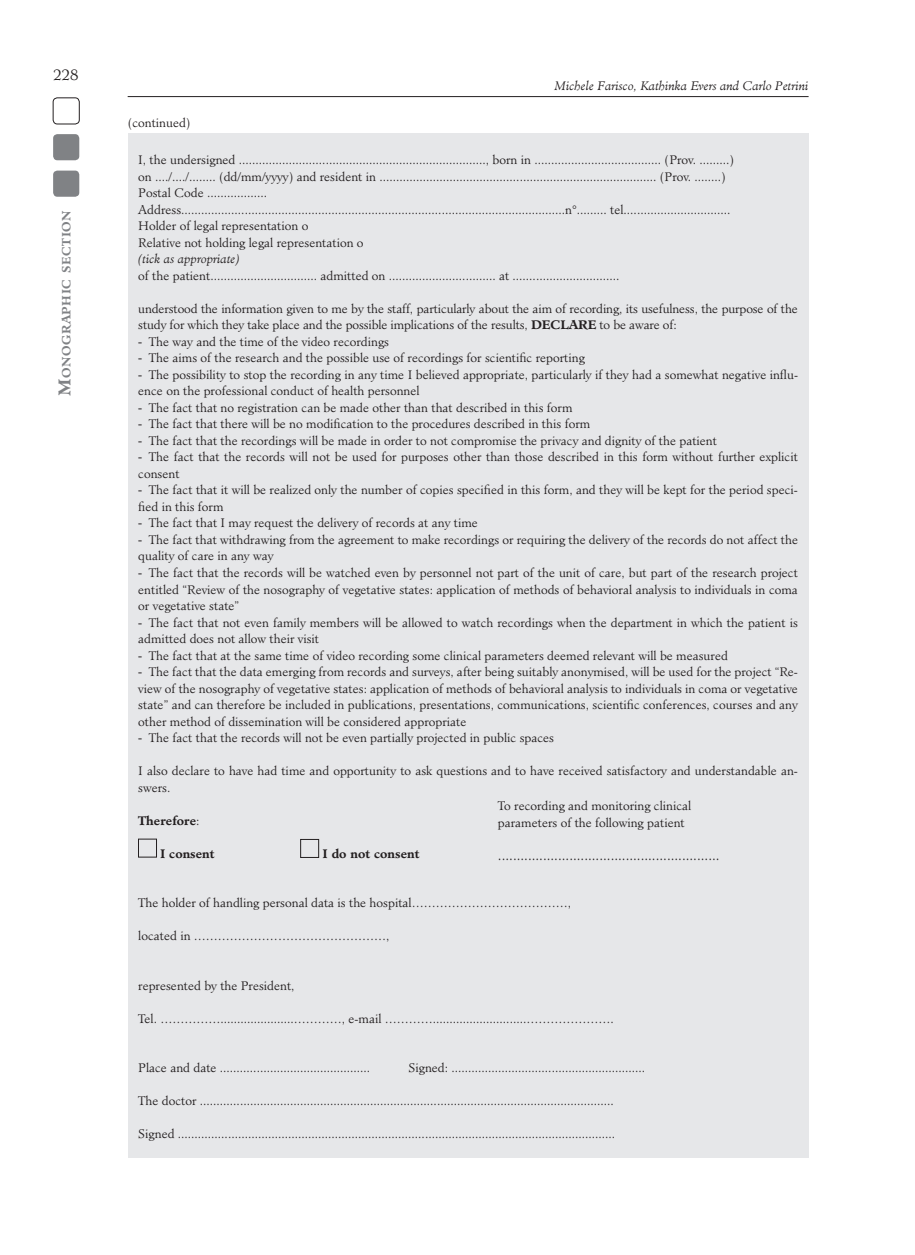
<style>
.page{position:relative;width:915px;height:1255px;background:#fff}
.page>*{position:absolute;margin:0;border:0;box-sizing:border-box;transform-origin:0 0}
.t1{font:300 15px "Minister Std";color:#231f20}
.t2{font:300 13.5px "Minister Std";color:#231f20}
.t3{font:300 12px/16.5px "Minister Std";color:#231f20}
.t4{font:italic 300 12px "Minister Std";color:#231f20}
.t5{font:700 12px "Minister Std";color:#231f20}
.t6{font:700 11.55px "Minister Std";letter-spacing:.045em;color:#808285}
.s1{font-size:16.5px}
.s2{font-weight:700}
.s3{font-family:"Arial";font-weight:400}
.s4{font-weight:300}
</style>
<div class="page">
<hr style="left:128px;top:96px;width:680px;height:1px;background:#231f20">
<div style="left:53px;top:97px;width:27px;height:27px;border:1px solid #231f20;border-radius:4px"></div>
<div style="left:53px;top:134px;width:26px;height:26px;background:#808285;border-radius:4px"></div>
<div style="left:53px;top:171px;width:26px;height:26px;background:#808285;border-radius:4px"></div>
<div style="left:128px;top:134px;width:680px;height:1023px;background:#e6e7e9"></div>
<div style="left:138px;top:838px;width:19px;height:19px;border:1px solid #231f20"></div>
<div style="left:300px;top:839px;width:19px;height:18px;border:1px solid #231f20"></div>
<p class="t1" style="left:53px;top:65px;width:27px">228</p>
<p class="t6" style="left:59px;top:396px;width:187px;rotate:-90deg"><span class="s1">M</span>onographic section</p>
<p class="t3" style="left:128px;top:114px;width:64px">(continued)</p>
<p class="t4" style="left:554px;top:79px;width:255px">Michele Farisco, Kathinka Evers and Carlo Petrini</p>
<p class="t3" style="left:138px;top:152px;width:597px">I, the undersigned .........................................................................., born in ...................................... (Prov. .........) on ..../..../........ (dd/mm/yyyy) and resident in ................................................................................... (Prov. ........)<br>Postal Code ..................<br>Address...................................................................................................................n°......... tel................................<br>Holder of legal representation o<br>Relative not holding legal representation o</p>
<p class="t4" style="left:138px;top:252px;width:103px">(tick as appropriate)</p>
<p class="t3" style="left:138px;top:267px;width:482px">of the patient................................ admitted on ................................ at ................................</p>
<p class="t3" style="left:138px;top:300px;width:660px">understood the information given to me by the staff, particularly about the aim of recording, its usefulness, the purpose of the study for which they take place and the possible implications of the results, <span class="s2">DECLARE</span> to be aware of:</p>
<p class="t3" style="left:138px;top:333px;width:252px"><span class="s3">-</span> The way and the time of the video recordings</p>
<p class="t3" style="left:138px;top:350px;width:448px"><span class="s3">-</span> The aims of the research and the possible use of recordings for scientific reporting</p>
<p class="t3" style="left:138px;top:366px;width:661px"><span class="s3">-</span> The possibility to stop the recording in any time I believed appropriate, particularly if they had a somewhat negative influ&shy;ence on the professional conduct of health personnel</p>
<p class="t3" style="left:138px;top:399px;width:435px"><span class="s3">-</span> The fact that no registration can be made other than that described in this form</p>
<p class="t3" style="left:138px;top:416px;width:453px"><span class="s3">-</span> The fact that there will be no modification to the procedures described in this form</p>
<p class="t3" style="left:138px;top:432px;width:580px"><span class="s3">-</span> The fact that the recordings will be made in order to not compromise the privacy and dignity of the patient</p>
<p class="t3" style="left:138px;top:449px;width:661px"><span class="s3">-</span> The fact that the records will not be used for purposes other than those described in this form without further explicit consent</p>
<p class="t3" style="left:138px;top:482px;width:660px"><span class="s3">-</span> The fact that it will be realized only the number of copies specified in this form, and they will be kept for the period speci&shy;fied in this form</p>
<p class="t3" style="left:138px;top:515px;width:341px"><span class="s3">-</span> The fact that I may request the delivery of records at any time</p>
<p class="t3" style="left:138px;top:531px;width:661px"><span class="s3">-</span> The fact that withdrawing from the agreement to make recordings or requiring the delivery of the records do not affect the quality of care in any way</p>
<p class="t3" style="left:138px;top:564px;width:661px;text-align:justify"><span class="s3">-</span> The fact that the records will be watched even by personnel not part of the unit of care, but part of the research project entitled “Review of the nosography of vegetative states: application of methods of behavioral analysis to individuals in coma or vegetative state”</p>
<p class="t3" style="left:138px;top:614px;width:661px"><span class="s3">-</span> The fact that not even family members will be allowed to watch recordings when the department in which the patient is admitted does not allow their visit</p>
<p class="t3" style="left:138px;top:647px;width:591px"><span class="s3">-</span> The fact that at the same time of video recording some clinical parameters deemed relevant will be measured</p>
<p class="t3" style="left:138px;top:663px;width:661px;text-align:justify"><span class="s3">-</span> The fact that the data emerging from records and surveys, after being suitably anonymised, will be used for the project “Re&shy;view of the nosography of vegetative states: application of methods of behavioral analysis to individuals in coma or vegetative state” and can therefore be included in publications, presentations, communications, scientific conferences, courses and any other method of dissemination will be considered appropriate</p>
<p class="t3" style="left:138px;top:729px;width:417px"><span class="s3">-</span> The fact that the records will not be even partially projected in public spaces</p>
<p class="t3" style="left:138px;top:762px;width:661px">I also declare to have had time and opportunity to ask questions and to have received satisfactory and understandable an&shy;swers.</p>
<p class="t5" style="left:138px;top:812px;width:63px">Therefore<span class="s4">:</span></p>
<p class="t5" style="left:160px;top:845px;width:56px">I consent</p>
<p class="t5" style="left:322px;top:845px;width:98px">I do not consent</p>
<p class="t3" style="left:138px;top:894px;width:434px">The holder of handling personal data is the hospital…………………………………,</p>
<p class="t3" style="left:138px;top:927px;width:252px">located in …………………………………………,</p>
<p class="t3" style="left:138px;top:977px;width:158px">represented by the President,</p>
<p class="t3" style="left:138px;top:1010px;width:477px">Tel. ……………......................…………, e-mail …………............................………………….</p>
<p class="t3" style="left:138px;top:1059px;width:233px">Place and date .............................................</p>
<p class="t3" style="left:408px;top:1059px;width:238px">Signed: ..........................................................</p>
<p class="t3" style="left:138px;top:1092px;width:477px">The doctor ............................................................................................................................</p>
<p class="t3" style="left:138px;top:1125px;width:478px">Signed ...................................................................................................................................</p>
<p class="t3" style="left:498px;top:797px;width:195px">To recording and monitoring clinical parameters of the following patient</p>
<p class="t2" style="left:498px;top:846px;width:223px">...........................................................</p>
</div>
